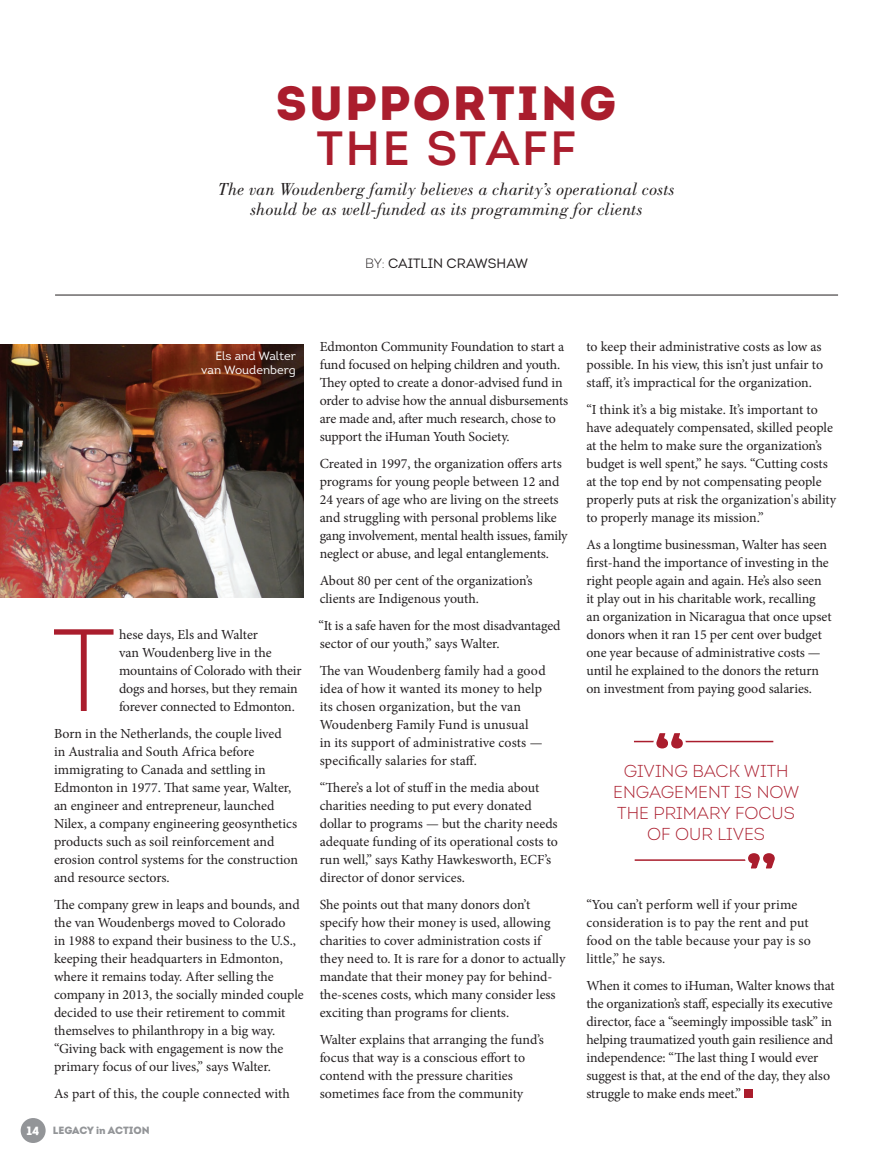
<style>
.page{position:relative;width:891px;height:1161px;background:#fff}
.page>*{position:absolute;margin:0;border:0;box-sizing:border-box;transform-origin:0 0}
.BODY{font:300 116.7px "Intro";color:#aa1d2d}
.HED{font:900 48px "Intro";letter-spacing:.045em;color:#aa1d2d}
.HED-2{font:600 48px "Intro";letter-spacing:.045em;color:#aa1d2d}
.DEK{font:italic 18px/19.5px "Bodoni";letter-spacing:.01em;color:#231f20;text-align:center}
.QUOTE{font:300 17.25px/21px "Intro";color:#aa1d2d;text-align:center}
.BODY-2{font:13.8px/18px "Minion Pro";letter-spacing:-.005em;color:#231f20}
.CREDITS{font:13.5px "Intro";color:#231f20}
.Author{font:12px "Intro";color:#fff}
.t1{font:900 10.5px "Intro";letter-spacing:-.01em;color:#939598}
.s1{font-weight:300}
.s2{font-size:12px;color:#fff}
</style>
<div class="page">
<div style="left:744px;top:1089px;width:9px;height:9px;background:#aa1d2d"></div>
<img style="left:0;top:345px;width:303px;height:253px">
<hr style="left:55px;top:295px;width:783px;height:1px;background:#231f20">
<hr style="left:634px;top:741px;width:139px;height:1px;background:#aa1d2d">
<svg style="left:651px;top:733px;width:37px;height:16px"></svg>
<hr style="left:635px;top:859px;width:117px;height:2px;background:#aa1d2d">
<svg style="left:743px;top:853px;width:32px;height:16px"></svg>
<div style="left:21px;top:1118px;width:25px;height:25px;background:#939598;border-radius:50%"></div>
<p class="HED" style="left:276px;top:72px;width:342px">SUPPORTING</p>
<p class="HED-2" style="left:316px;top:118px;width:262px">THE STAFF</p>
<p class="DEK" style="left:218px;top:180px;width:458px">The van Woudenberg family believes a charity’s operational costs should be as well-funded as its programming for clients</p>
<p class="CREDITS" style="left:365px;top:255px;width:165px"><span class="s1">BY:</span> CAITLIN CRAWSHAW</p>
<p class="Author" style="left:215px;top:349px;width:82px">Els and Walter</p>
<p class="Author" style="left:201px;top:362px;width:96px">van Woudenberg</p>
<p class="BODY" style="left:52px;top:598px;width:65px">T</p>
<p class="BODY-2" style="left:119px;top:626px;width:184px">hese days, Els and Walter<br>van Woudenberg live in the mountains of Colorado with their dogs and horses, but they remain forever connected to Edmonton.</p>
<p class="BODY-2" style="left:54px;top:725px;width:246px">Born in the Netherlands, the couple lived<br>in Australia and South Africa before immigrating to Canada and settling in Edmonton in 1977. That same year, Walter, an engineer and entrepreneur, launched Nilex, a company engineering geosynthetics products such as soil reinforcement and erosion control systems for the construction and resource sectors.</p>
<p class="BODY-2" style="left:54px;top:896px;width:251px">The company grew in leaps and bounds, and the van Woudenbergs moved to Colorado<br>in 1988 to expand their business to the U.S., keeping their headquarters in Edmonton, where it remains today. After selling the company in 2013, the socially minded couple decided to use their retirement to commit themselves to philanthropy in a big way. “Giving back with engagement is now the primary focus of our lives,” says Walter.</p>
<p class="BODY-2" style="left:54px;top:1085px;width:237px">As part of this, the couple connected with</p>
<p class="t1" style="left:26px;top:1123px;width:125px"><span class="s2">14</span> LEGACY in ACTION</p>
<p class="BODY-2" style="left:320px;top:338px;width:250px">Edmonton Community Foundation to start a fund focused on helping children and youth.<br>They opted to create a donor-advised fund in order to advise how the annual disbursements are made and, after much research, chose to support the iHuman Youth Society.</p>
<p class="BODY-2" style="left:320px;top:455px;width:249px">Created in 1997, the organization offers arts programs for young people between 12 and 24 years of age who are living on the streets and struggling with personal problems like gang involvement, mental health issues, family neglect or abuse, and legal entanglements.</p>
<p class="BODY-2" style="left:320px;top:572px;width:214px">About 80 per cent of the organization’s clients are Indigenous youth.</p>
<p class="BODY-2" style="left:319px;top:617px;width:244px">“It is a safe haven for the most disadvantaged sector of our youth,” says Walter.</p>
<p class="BODY-2" style="left:320px;top:662px;width:227px">The van Woudenberg family had a good idea of how it wanted its money to help its chosen organization, but the van Woudenberg Family Fund is unusual<br>in its support of administrative costs — specifically salaries for staff.</p>
<p class="BODY-2" style="left:320px;top:779px;width:240px">“There’s a lot of stuff in the media about charities needing to put every donated dollar to programs — but the charity needs adequate funding of its operational costs to run well,” says Kathy Hawkesworth, ECF’s director of donor services.</p>
<p class="BODY-2" style="left:320px;top:896px;width:247px">She points out that many donors don’t specify how their money is used, allowing charities to cover administration costs if they need to. It is rare for a donor to actually mandate that their money pay for behind&shy;the-scenes costs, which many consider less exciting than programs for clients.</p>
<p class="BODY-2" style="left:320px;top:1031px;width:226px">Walter explains that arranging the fund’s focus that way is a conscious effort to contend with the pressure charities sometimes face from the community</p>
<p class="BODY-2" style="left:586px;top:338px;width:238px;text-align:justify">to keep their administrative costs as low as possible. In his view, this isn’t just unfair to staff, it’s impractical for the organization.</p>
<p class="BODY-2" style="left:586px;top:401px;width:251px">“I think it’s a big mistake. It’s important to have adequately compensated, skilled people at the helm to make sure the organization’s budget is well spent,” he says. “Cutting costs at the top end by not compensating people properly puts at risk the organization's ability to properly manage its mission.”</p>
<p class="BODY-2" style="left:586px;top:536px;width:247px">As a longtime businessman, Walter has seen first-hand the importance of investing in the right people again and again. He’s also seen it play out in his charitable work, recalling an organization in Nicaragua that once upset donors when it ran 15 per cent over budget one year because of administrative costs — until he explained to the donors the return on investment from paying good salaries.</p>
<p class="QUOTE" style="left:613px;top:761px;width:188px">GIVING BACK WITH<br>ENGAGEMENT IS NOW<br>THE PRIMARY FOCUS<br>OF OUR LIVES</p>
<p class="BODY-2" style="left:586px;top:896px;width:226px">“You can’t perform well if your prime consideration is to pay the rent and put food on the table because your pay is so little,” he says.</p>
<p class="BODY-2" style="left:586px;top:977px;width:250px">When it comes to iHuman, Walter knows that the organization’s staff, especially its executive director, face a “seemingly impossible task” in helping traumatized youth gain resilience and independence: “The last thing I would ever suggest is that, at the end of the day, they also struggle to make ends meet.”</p>
</div>
